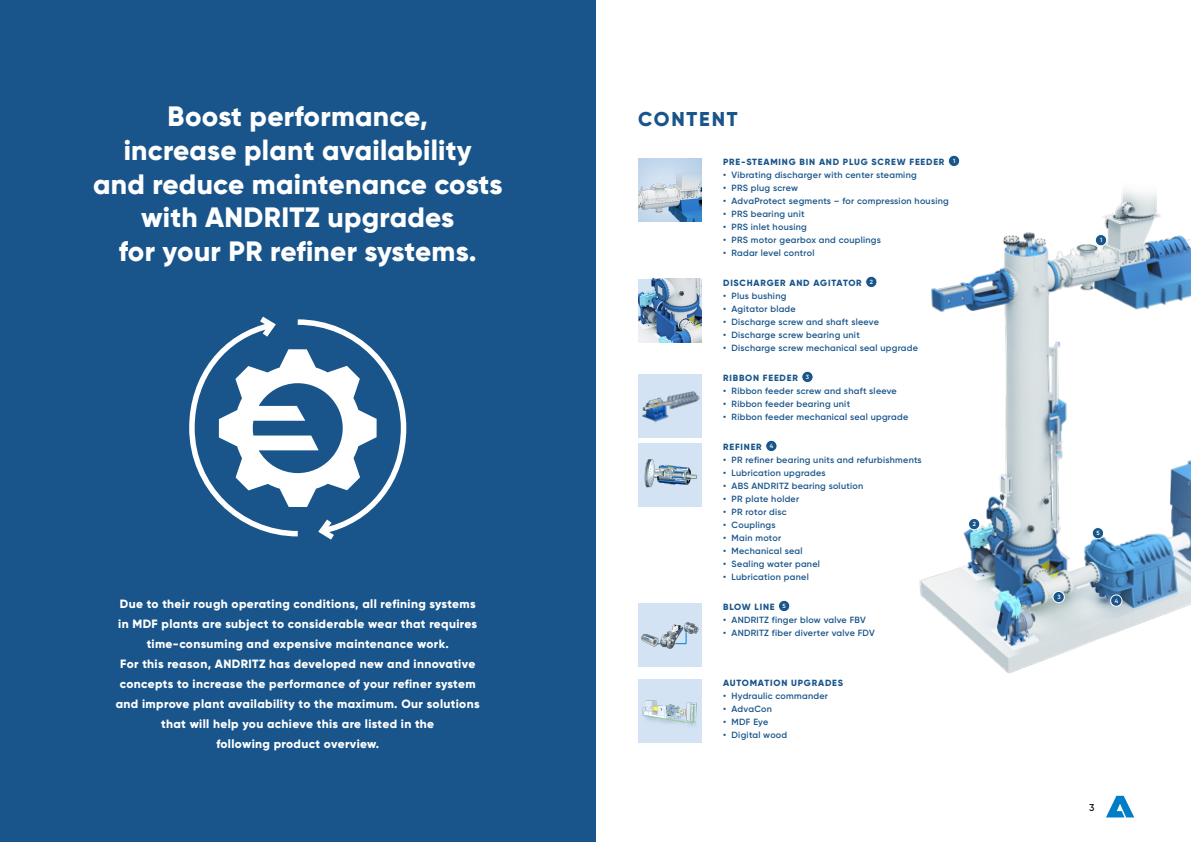
<style>
.page{position:relative;width:1191px;height:842px;background:#fff}
.page>*{position:absolute;margin:0;border:0;box-sizing:border-box;transform-origin:0 0}
.ANDRITZ_Level_2-3_He{font:800 28px/33.6px "Gilroy";letter-spacing:.01em;color:#fff;text-align:center}
.ANDRITZ_Level_2-3_Ta{font:800 20px "Gilroy";letter-spacing:.08em;color:#19558b}
.ANDRITZ_Level_2-3_In{font:800 12px/20px "Gilroy";letter-spacing:.03em;color:#fff;text-align:center}
.t1{font:600 10px "Gilroy";color:#231f20}
.ANDRITZ_Level_2-3_Bu{font:600 9px "Gilroy";letter-spacing:.03em;color:#19558b}
.ANDRITZ_Level_2-3_Bu-2{font:800 9px "Gilroy";letter-spacing:.09em;color:#19558b}
.ANDRITZ_Level_1_Subt{font:800 9px "Gilroy";letter-spacing:.09em;color:#19558b}
.ANDRITZ_Level_1_Subt-2{font:600 9px "Gilroy";letter-spacing:.03em;color:#19558b}
.ANDRITZ_Level_2-3_Il{font:600 6px "Gilroy";color:#fff}
</style>
<div class="page">
<svg style="left:1106px;top:796px;width:28px;height:21px"></svg>
<div style="left:638px;top:158px;width:64px;height:64px;background:#c2d7ec"></div>
<img style="left:638px;top:170px;width:64px;height:52px">
<div style="left:0;top:0;width:595px;height:842px;background:#19558b"></div>
<svg style="left:189px;top:316px;width:218px;height:224px"></svg>
<div style="left:638px;top:374px;width:64px;height:64px;background:#d4e3f4"></div>
<div style="left:638px;top:443px;width:64px;height:64px;background:#d4e3f4"></div>
<div style="left:638px;top:603px;width:64px;height:64px;background:#d4e3f4"></div>
<img style="left:809px;top:155px;width:382px;height:519px">
<div style="left:1095px;top:234px;width:11px;height:12px;background:#19558b;border-radius:50%"></div>
<div style="left:1095px;top:234px;width:12px;height:12px;border:1px solid #fff;border-radius:50%"></div>
<div style="left:968px;top:518px;width:11px;height:12px;background:#19558b;border-radius:50%"></div>
<div style="left:968px;top:518px;width:12px;height:12px;border:1px solid #fff;border-radius:50%"></div>
<div style="left:1053px;top:591px;width:11px;height:12px;background:#19558b;border-radius:50%"></div>
<div style="left:1052px;top:591px;width:12px;height:12px;border:1px solid #fff;border-radius:50%"></div>
<div style="left:1110px;top:595px;width:12px;height:11px;background:#19558b;border-radius:50%"></div>
<div style="left:1110px;top:595px;width:12px;height:11px;border:1px solid #fff;border-radius:50%"></div>
<div style="left:1092px;top:527px;width:11px;height:12px;background:#19558b;border-radius:50%"></div>
<div style="left:1092px;top:527px;width:11px;height:12px;border:1px solid #fff;border-radius:50%"></div>
<div style="left:948px;top:155px;width:11px;height:12px;background:#19558b;border-radius:50%"></div>
<div style="left:948px;top:155px;width:11px;height:12px;border:1px solid #fff;border-radius:50%"></div>
<div style="left:865px;top:276px;width:12px;height:12px;background:#19558b;border-radius:50%"></div>
<div style="left:865px;top:276px;width:12px;height:12px;border:1px solid #fff;border-radius:50%"></div>
<div style="left:801px;top:371px;width:12px;height:12px;background:#19558b;border-radius:50%"></div>
<div style="left:801px;top:371px;width:12px;height:12px;border:1px solid #fff;border-radius:50%"></div>
<div style="left:765px;top:440px;width:12px;height:12px;background:#19558b;border-radius:50%"></div>
<div style="left:765px;top:440px;width:12px;height:12px;border:1px solid #fff;border-radius:50%"></div>
<div style="left:778px;top:600px;width:11px;height:12px;background:#19558b;border-radius:50%"></div>
<div style="left:778px;top:600px;width:12px;height:12px;border:1px solid #fff;border-radius:50%"></div>
<img style="left:638px;top:279px;width:64px;height:64px">
<img style="left:642px;top:391px;width:58px;height:31px">
<img style="left:645px;top:459px;width:52px;height:29px">
<img style="left:638px;top:679px;width:64px;height:64px">
<img style="left:684px;top:622px;width:15px;height:12px">
<svg style="left:684px;top:632px;width:3px;height:12px"></svg>
<img style="left:641px;top:634px;width:14px;height:13px">
<img style="left:655px;top:624px;width:29px;height:25px">
<p class="ANDRITZ_Level_2-3_He" style="left:93px;top:100px;width:411px">Boost performance,<br>increase plant availability<br>and reduce maintenance costs with ANDRITZ upgrades<br>for your PR refiner systems.</p>
<p class="ANDRITZ_Level_2-3_In" style="left:116px;top:593px;width:365px">Due to their rough operating conditions, all refining systems in MDF plants are subject to considerable wear that requires time-consuming and expensive maintenance work.<br>For this reason, ANDRITZ has developed new and innovative concepts to increase the performance of your refiner system and improve plant availability to the maximum. Our solutions that will help you achieve this are listed in the<br>following product overview.</p>
<p class="ANDRITZ_Level_2-3_Ta" style="left:638px;top:106px;width:101px">CONTENT</p>
<p class="ANDRITZ_Level_1_Subt" style="left:723px;top:156px;width:223px">PRE-STEAMING BIN AND PLUG SCREW FEEDER</p>
<p class="ANDRITZ_Level_2-3_Il" style="left:953px;top:157px;width:4px">1</p>
<p class="ANDRITZ_Level_2-3_Bu" style="left:723px;top:169px;width:195px">• Vibrating discharger with center steaming</p>
<p class="ANDRITZ_Level_2-3_Bu" style="left:723px;top:182px;width:76px">• PRS plug screw</p>
<p class="ANDRITZ_Level_2-3_Bu" style="left:723px;top:195px;width:227px">• AdvaProtect segments – for compression housing</p>
<p class="ANDRITZ_Level_2-3_Bu" style="left:723px;top:208px;width:83px">• PRS bearing unit</p>
<p class="ANDRITZ_Level_2-3_Bu" style="left:723px;top:221px;width:85px">• PRS inlet housing</p>
<p class="ANDRITZ_Level_2-3_Bu" style="left:723px;top:234px;width:159px">• PRS motor gearbox and couplings</p>
<p class="ANDRITZ_Level_2-3_Bu" style="left:723px;top:247px;width:93px">• Radar level control</p>
<p class="ANDRITZ_Level_2-3_Bu-2" style="left:723px;top:277px;width:140px">DISCHARGER AND AGITATOR</p>
<p class="ANDRITZ_Level_2-3_Il" style="left:870px;top:278px;width:5px">2</p>
<p class="ANDRITZ_Level_2-3_Bu" style="left:723px;top:290px;width:65px">• Plus bushing</p>
<p class="ANDRITZ_Level_2-3_Bu" style="left:723px;top:303px;width:74px">• Agitator blade</p>
<p class="ANDRITZ_Level_2-3_Bu" style="left:723px;top:316px;width:157px">• Discharge screw and shaft sleeve</p>
<p class="ANDRITZ_Level_2-3_Bu" style="left:723px;top:329px;width:138px">• Discharge screw bearing unit</p>
<p class="ANDRITZ_Level_1_Subt-2" style="left:723px;top:342px;width:196px">• Discharge screw mechanical seal upgrade</p>
<p class="ANDRITZ_Level_1_Subt" style="left:723px;top:372px;width:76px">RIBBON FEEDER</p>
<p class="ANDRITZ_Level_2-3_Il" style="left:806px;top:373px;width:5px">3</p>
<p class="ANDRITZ_Level_2-3_Bu" style="left:723px;top:385px;width:175px">• Ribbon feeder screw and shaft sleeve</p>
<p class="ANDRITZ_Level_2-3_Bu" style="left:723px;top:398px;width:128px">• Ribbon feeder bearing unit</p>
<p class="ANDRITZ_Level_2-3_Bu" style="left:723px;top:411px;width:187px">• Ribbon feeder mechanical seal upgrade</p>
<p class="ANDRITZ_Level_2-3_Bu-2" style="left:723px;top:441px;width:40px">REFINER</p>
<p class="ANDRITZ_Level_2-3_Il" style="left:769px;top:442px;width:5px">4</p>
<p class="ANDRITZ_Level_2-3_Bu" style="left:723px;top:454px;width:200px">• PR refiner bearing units and refurbishments</p>
<p class="ANDRITZ_Level_2-3_Bu" style="left:723px;top:467px;width:104px">• Lubrication upgrades</p>
<p class="ANDRITZ_Level_2-3_Bu" style="left:723px;top:480px;width:142px">• ABS ANDRITZ bearing solution</p>
<p class="ANDRITZ_Level_2-3_Bu" style="left:723px;top:493px;width:78px">• PR plate holder</p>
<p class="ANDRITZ_Level_2-3_Bu" style="left:723px;top:506px;width:65px">• PR rotor disc</p>
<p class="ANDRITZ_Level_2-3_Bu" style="left:723px;top:519px;width:54px">• Couplings</p>
<p class="ANDRITZ_Level_2-3_Bu" style="left:723px;top:532px;width:60px">• Main motor</p>
<p class="ANDRITZ_Level_2-3_Bu" style="left:723px;top:545px;width:81px">• Mechanical seal</p>
<p class="ANDRITZ_Level_2-3_Bu" style="left:723px;top:558px;width:98px">• Sealing water panel</p>
<p class="ANDRITZ_Level_2-3_Bu" style="left:723px;top:571px;width:87px">• Lubrication panel</p>
<p class="ANDRITZ_Level_2-3_Bu-2" style="left:723px;top:601px;width:53px">BLOW LINE</p>
<p class="ANDRITZ_Level_2-3_Il" style="left:782px;top:602px;width:5px">5</p>
<p class="ANDRITZ_Level_2-3_Bu" style="left:723px;top:614px;width:144px">• ANDRITZ finger blow valve FBV</p>
<p class="ANDRITZ_Level_2-3_Bu" style="left:723px;top:627px;width:153px">• ANDRITZ fiber diverter valve FDV</p>
<p class="ANDRITZ_Level_2-3_Bu-2" style="left:723px;top:677px;width:121px">AUTOMATION UPGRADES</p>
<p class="ANDRITZ_Level_2-3_Bu" style="left:723px;top:690px;width:106px">• Hydraulic commander</p>
<p class="ANDRITZ_Level_2-3_Bu" style="left:723px;top:703px;width:50px">• AdvaCon</p>
<p class="ANDRITZ_Level_2-3_Bu" style="left:723px;top:716px;width:47px">• MDF Eye</p>
<p class="ANDRITZ_Level_2-3_Bu" style="left:723px;top:729px;width:66px">• Digital wood</p>
<p class="ANDRITZ_Level_2-3_Il" style="left:973px;top:520px;width:5px">2</p>
<p class="ANDRITZ_Level_2-3_Il" style="left:1100px;top:237px;width:4px">1</p>
<p class="ANDRITZ_Level_2-3_Il" style="left:1057px;top:593px;width:5px">3</p>
<p class="ANDRITZ_Level_2-3_Il" style="left:1096px;top:529px;width:5px">5</p>
<p class="ANDRITZ_Level_2-3_Il" style="left:1114px;top:597px;width:5px">4</p>
<p class="t1" style="left:1089px;top:801px;width:7px">3</p>
</div>
